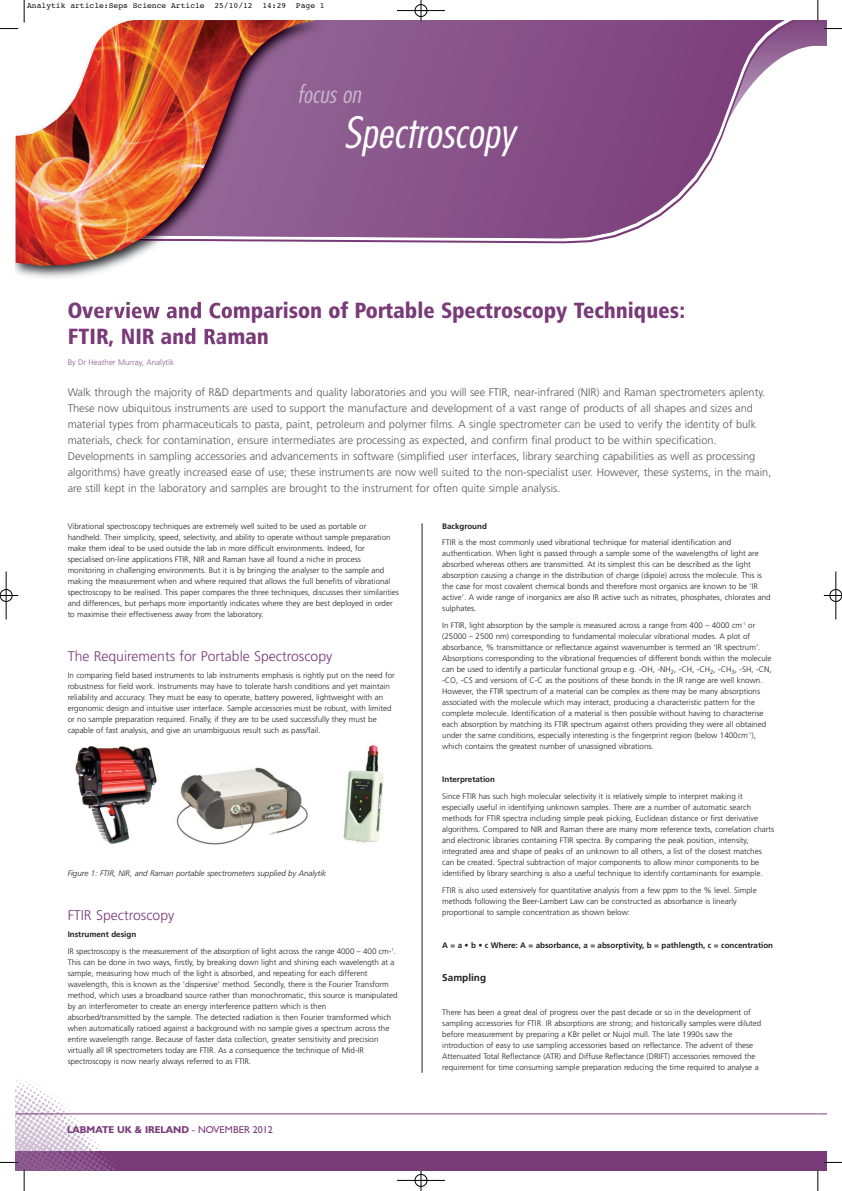
<style>
.page{position:relative;width:842px;height:1191px;background:#fff}
.page>*{position:absolute;margin:0;border:0;box-sizing:border-box;transform-origin:0 0}
.t1{font:italic 300 condensed 42px "Futura";color:#fff;scale:1.1 1}
.t2{font:italic 300 condensed 24px "Futura";color:#c8b4cd;scale:1.1 1}
.t3{font:22px/26px "Humanist 777 BT Black Condensed B";color:#793a78}
.t4{font:300 14px "Frutiger";color:#793a78}
.t5{font:300 11px/16px "Frutiger";color:#57585a}
.t6{font:700 10px "Humanist 521 BT";color:#793a78}
.t7{font:700 10px "Frutiger";color:#231f20}
.t8{font:300 8px/11px "Frutiger";color:#231f20}
.t9{font:700 8px "Frutiger";color:#231f20}
.t10{font:italic 300 8px "Frutiger";color:#231f20}
.t11{font:8px "Courier";color:#000}
.t12{font:300 8px "Frutiger";color:#8c5b8f}
.s1{font-weight:700}
.s2{font-weight:400}
</style>
<div class="page">
<svg style="left:316px;top:20px;width:412px;height:218px;background:#8c598d"></svg>
<hr style="left:422px;top:523px;width:1px;height:550px;background:#231f20">
<img style="left:16px;top:1079px;width:98px;height:72px">
<hr style="left:16px;top:1114px;width:802px;height:1px;background:#793a78">
<img style="left:16px;top:266px;width:185px;height:62px">
<div style="left:316px;top:20px;width:19px;height:216px;background:#8e5e90"></div>
<img style="left:96px;top:302px;width:134px;height:17px">
<img style="left:165px;top:328px;width:56px;height:17px">
<img style="left:16px;top:20px;width:300px;height:246px">
<div style="left:818px;top:1151px;width:8px;height:20px;background:#793a78"></div>
<div style="left:16px;top:1151px;width:802px;height:20px;background:#793a78"></div>
<img style="left:75px;top:745px;width:309px;height:100px">
<svg style="left:24px;top:0;width:1px;height:23px"></svg>
<svg style="left:0;top:28px;width:18px;height:1px"></svg>
<svg style="left:727px;top:0;width:115px;height:122px"></svg>
<svg style="left:0;top:1151px;width:117px;height:40px"></svg>
<svg style="left:818px;top:1162px;width:24px;height:29px"></svg>
<hr style="left:397px;top:10px;width:48px;height:1px;background:#000">
<hr style="left:397px;top:1180px;width:48px;height:1px;background:#000">
<hr style="left:6px;top:572px;width:1px;height:48px;background:#000">
<hr style="left:836px;top:572px;width:1px;height:48px;background:#000">
<svg style="left:421px;top:0;width:1px;height:23px"></svg>
<svg style="left:421px;top:1168px;width:1px;height:23px"></svg>
<svg style="left:2px;top:595px;width:16px;height:1px"></svg>
<svg style="left:824px;top:595px;width:16px;height:1px"></svg>
<div style="left:415px;top:4px;width:12px;height:13px;border:1px solid #000;border-radius:50%"></div>
<div style="left:415px;top:1174px;width:12px;height:13px;border:1px solid #000;border-radius:50%"></div>
<div style="left:0;top:589px;width:12px;height:13px;border:1px solid #000;border-radius:50%"></div>
<div style="left:830px;top:589px;width:12px;height:13px;border:1px solid #000;border-radius:50%"></div>
<p class="t11" style="left:27px;top:2px;width:299px">Analytik article:Seps Science Article 25/10/12 14:29 Page 1</p>
<h2 class="t2" style="left:297px;top:84px;width:63px">focus on</h2>
<h1 class="t1" style="left:343px;top:115px;width:158px">Spectroscopy</h1>
<h3 class="t3" style="left:68px;top:299px;width:619px">Overview and Comparison of Portable Spectroscopy Techniques:<br>FTIR, NIR and Raman</h3>
<p class="t12" style="left:68px;top:359px;width:108px">By Dr Heather Murray, Analytik</p>
<p class="t5" style="left:68px;top:385px;width:705px">Walk through the majority of R&amp;D departments and quality laboratories and you will see FTIR, near-infrared (NIR) and Raman spectrometers aplenty.<br>These now ubiquitous instruments are used to support the manufacture and development of a vast range of products of all shapes and sizes and material types from pharmaceuticals to pasta, paint, petroleum and polymer films. A single spectrometer can be used to verify the identity of bulk materials, check for contamination, ensure intermediates are processing as expected, and confirm final product to be within specification.<br>Developments in sampling accessories and advancements in software (simplified user interfaces, library searching capabilities as well as processing algorithms) have greatly increased ease of use; these instruments are now well suited to the non-specialist user. However, these systems, in the main, are still kept in the laboratory and samples are brought to the instrument for often quite simple analysis.</p>
<p class="t8" style="left:68px;top:521px;width:333px">Vibrational spectroscopy techniques are extremely well suited to be used as portable or handheld. Their simplicity, speed, selectivity, and ability to operate without sample preparation make them ideal to be used outside the lab in more difficult environments. Indeed, for specialised on-line applications FTIR, NIR and Raman have all found a niche in process monitoring in challenging environments. But it is by bringing the analyser to the sample and making the measurement when and where required that allows the full benefits of vibrational spectroscopy to be realised. This paper compares the three techniques, discusses their similarities and differences, but perhaps more importantly indicates where they are best deployed in order to maximise their effectiveness away from the laboratory.</p>
<h3 class="t4" style="left:68px;top:651px;width:266px">The Requirements for Portable Spectroscopy</h3>
<p class="t8" style="left:68px;top:670px;width:329px">In comparing field based instruments to lab instruments emphasis is rightly put on the need for robustness for field work. Instruments may have to tolerate harsh conditions and yet maintain reliability and accuracy. They must be easy to operate, battery powered, lightweight with an ergonomic design and intuitive user interface. Sample accessories must be robust, with limited or no sample preparation required. Finally, if they are to be used successfully they must be capable of fast analysis, and give an unambiguous result such as pass/fail.</p>
<p class="t10" style="left:68px;top:870px;width:260px">Figure 1: FTIR, NIR, and Raman portable spectrometers supplied by Analytik</p>
<h3 class="t4" style="left:68px;top:910px;width:108px">FTIR Spectroscopy</h3>
<p class="t8" style="left:68px;top:927px;width:330px;line-height:16.7px"><span class="s1">Instrument design<br></span>IR spectroscopy is the measurement of the absorption of light across the range 4000 – 400 cm-<sup>1</sup>.</p>
<p class="t8" style="left:68px;top:957px;width:332px">This can be done in two ways, firstly, by breaking down light and shining each wavelength at a sample, measuring how much of the light is absorbed, and repeating for each different wavelength, this is known as the ‘dispersive’ method. Secondly, there is the Fourier Transform method, which uses a broadband source rather than monochromatic, this source is manipulated by an interferometer to create an energy interference pattern which is then absorbed/transmitted by the sample. The detected radiation is then Fourier transformed which when automatically ratioed against a background with no sample gives a spectrum across the entire wavelength range. Because of faster data collection, greater sensitivity and precision virtually all IR spectrometers today are FTIR. As a consequence the technique of Mid-IR spectroscopy is now nearly always referred to as FTIR.</p>
<p class="t6" style="left:67px;top:1126px;width:207px">LABMATE UK &amp; IRELAND <span class="s2">- NOVEMBER 2012</span></p>
<p class="t9" style="left:442px;top:523px;width:46px">Background</p>
<p class="t8" style="left:442px;top:538px;width:330px">FTIR is the most commonly used vibrational technique for material identification and authentication. When light is passed through a sample some of the wavelengths of light are absorbed whereas others are transmitted. At its simplest this can be described as the light absorption causing a change in the distribution of charge (dipole) across the molecule. This is the case for most covalent chemical bonds and therefore most organics are known to be ‘IR active’. A wide range of inorganics are also IR active such as nitrates, phosphates, chlorates and sulphates.</p>
<p class="t8" style="left:442px;top:620px;width:331px">In FTIR, light absorption by the sample is measured across a range from 400 – 4000 cm<sup>-1</sup> or (25000 – 2500 nm) corresponding to fundamental molecular vibrational modes. A plot of absorbance, % transmittance or reflectance against wavenumber is termed an ‘IR spectrum’.<br>Absorptions corresponding to the vibrational frequencies of different bonds within the molecule can be used to identify a particular functional group e.g. -OH, -NH<sub>2</sub>, -CH, -CH<sub>2</sub>, -CH<sub>3</sub>, -SH, -CN, -CO, -CS and versions of C-C as the positions of these bonds in the IR range are well known.<br>However, the FTIR spectrum of a material can be complex as there may be many absorptions associated with the molecule which may interact, producing a characteristic pattern for the complete molecule. Identification of a material is then possible without having to characterise each absorption by matching its FTIR spectrum against others providing they were all obtained under the same conditions, especially interesting is the fingerprint region (below 1400cm<sup>-1</sup>), which contains the greatest number of unassigned vibrations.</p>
<p class="t9" style="left:442px;top:776px;width:54px">Interpretation</p>
<p class="t8" style="left:442px;top:791px;width:334px">Since FTIR has such high molecular selectivity it is relatively simple to interpret making it especially useful in identifying unknown samples. There are a number of automatic search methods for FTIR spectra including simple peak picking, Euclidean distance or first derivative algorithms. Compared to NIR and Raman there are many more reference texts, correlation charts and electronic libraries containing FTIR spectra. By comparing the peak position, intensity, integrated area and shape of peaks of an unknown to all others, a list of the closest matches can be created. Spectral subtraction of major components to allow minor components to be identified by library searching is also a useful technique to identify contaminants for example.</p>
<p class="t8" style="left:442px;top:885px;width:316px">FTIR is also used extensively for quantitative analysis from a few ppm to the % level. Simple methods following the Beer-Lambert Law can be constructed as absorbance is linearly proportional to sample concentration as shown below:</p>
<p class="t9" style="left:442px;top:942px;width:332px">A = a • b • c Where: A = absorbance, a = absorptivity, b = pathlength, c = concentration</p>
<p class="t7" style="left:442px;top:974px;width:45px">Sampling</p>
<p class="t8" style="left:442px;top:1007px;width:321px">There has been a great deal of progress over the past decade or so in the development of sampling accessories for FTIR. IR absorptions are strong; and historically samples were diluted before measurement by preparing a KBr pellet or Nujol mull. The late 1990s saw the introduction of easy to use sampling accessories based on reflectance. The advent of these Attenuated Total Reflectance (ATR) and Diffuse Reflectance (DRIFT) accessories removed the requirement for time consuming sample preparation reducing the time required to analyse a</p>
</div>
